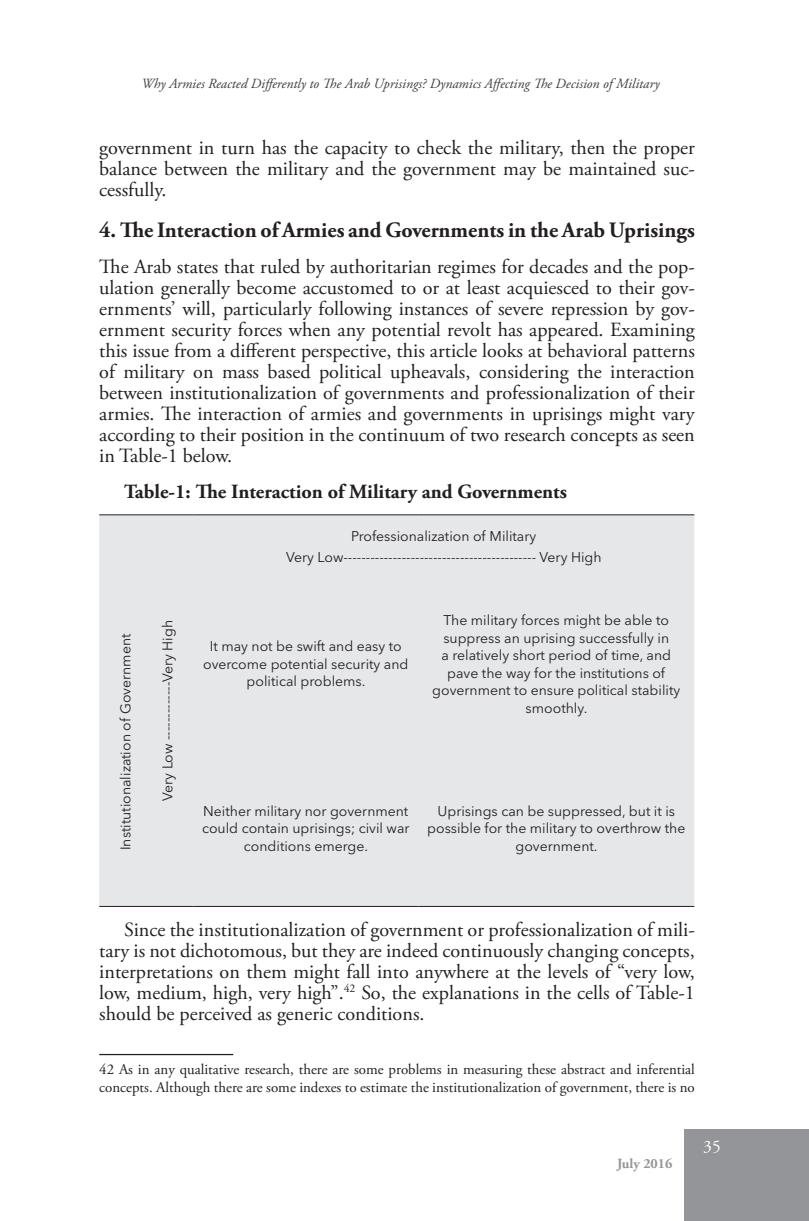
<style>
.page{position:relative;width:809px;height:1221px;background:#fff}
.page>*{position:absolute;margin:0;border:0;box-sizing:border-box;transform-origin:0 0}
.t1{font:700 21.88px "Adobe Garamond Pro";color:#231f20}
.t2{font:20.12px/21px "Adobe Garamond Pro";color:#231f20;text-align:justify}
.t3{font:700 20.12px "Adobe Garamond Pro";color:#231f20}
.t4{font:17.5px "Adobe Garamond Pro";color:#fff}
.t5{font:14.88px/17.8px "Adobe Garamond Pro";color:#231f20}
.t6{font:14px/17.5px "Avenir Next LT Pro";color:#231f20;text-align:center}
.t7{font:italic 14px "Adobe Garamond Pro";color:#3e3e3f}
.t8{font:700 14px "Adobe Garamond Pro";color:#939598}
</style>
<div class="page">
<div style="left:685px;top:1129px;width:124px;height:91px;background:#939598"></div>
<div style="left:99px;top:515px;width:595px;height:391px;background:#e6e7e9"></div>
<hr style="left:99px;top:514px;width:94px;height:1px;background:#231f20">
<hr style="left:193px;top:514px;width:225px;height:1px;background:#231f20">
<hr style="left:418px;top:514px;width:276px;height:1px;background:#231f20">
<hr style="left:99px;top:906px;width:94px;height:1px;background:#231f20">
<hr style="left:193px;top:906px;width:225px;height:1px;background:#231f20">
<hr style="left:418px;top:906px;width:276px;height:1px;background:#231f20">
<hr style="left:99px;top:1053px;width:134px;height:2px;background:#231f20">
<p class="t7" style="left:141px;top:75px;width:519px">Why Armies Reacted Differently to The Arab Uprisings? Dynamics Affecting The Decision of Military</p>
<p class="t2" style="left:99px;top:137px;width:597px">government in turn has the capacity to check the military, then the proper balance between the military and the government may be maintained suc&shy;cessfully.</p>
<p class="t1" style="left:99px;top:217px;width:597px">4. The Interaction of Armies and Governments in the Arab Uprisings</p>
<p class="t2" style="left:99px;top:256px;width:597px">The Arab states that ruled by authoritarian regimes for decades and the pop&shy;ulation generally become accustomed to or at least acquiesced to their gov&shy;ernments’ will, particularly following instances of severe repression by gov&shy;ernment security forces when any potential revolt has appeared. Examining this issue from a different perspective, this article looks at behavioral patterns of military on mass based political upheavals, considering the interaction between institutionalization of governments and professionalization of their armies. The interaction of armies and governments in uprisings might vary according to their position in the continuum of two research concepts as seen in Table-1 below.</p>
<p class="t3" style="left:124px;top:479px;width:444px">Table-1: The Interaction of Military and Governments</p>
<p class="t6" style="left:286px;top:525px;width:317px;line-height:21px">Professionalization of Military<br>Very Low------------------------------------------- Very High</p>
<p class="t6" style="left:117px;top:850px;width:218px;rotate:-90deg">Institutionalization of Government</p>
<p class="t6" style="left:159px;top:801px;width:182px;rotate:-90deg">Very Low -------------Very High</p>
<p class="t6" style="left:203px;top:637px;width:207px">It may not be swift and easy to overcome potential security and political problems.</p>
<p class="t6" style="left:432px;top:611px;width:249px">The military forces might be able to suppress an uprising successfully in<br>a relatively short period of time, and pave the way for the institutions of government to ensure political stability smoothly.</p>
<p class="t6" style="left:202px;top:802px;width:209px">Neither military nor government could contain uprisings; civil war conditions emerge.</p>
<p class="t6" style="left:427px;top:802px;width:260px">Uprisings can be suppressed, but it is possible for the military to overthrow the government.</p>
<p class="t2" style="left:99px;top:919px;width:597px;text-indent:25px">Since the institutionalization of government or professionalization of mili&shy;tary is not dichotomous, but they are indeed continuously changing concepts, interpretations on them might fall into anywhere at the levels of “very low, low, medium, high, very high”.<sup>42</sup> So, the explanations in the cells of Table-1 should be perceived as generic conditions.</p>
<p class="t5" style="left:99px;top:1061px;width:597px">42 As in any qualitative research, there are some problems in measuring these abstract and inferential concepts. Although there are some indexes to estimate the institutionalization of government, there is no</p>
<p class="t8" style="left:617px;top:1155px;width:57px">July 2016</p>
<p class="t4" style="left:703px;top:1135px;width:19px">35</p>
</div>
